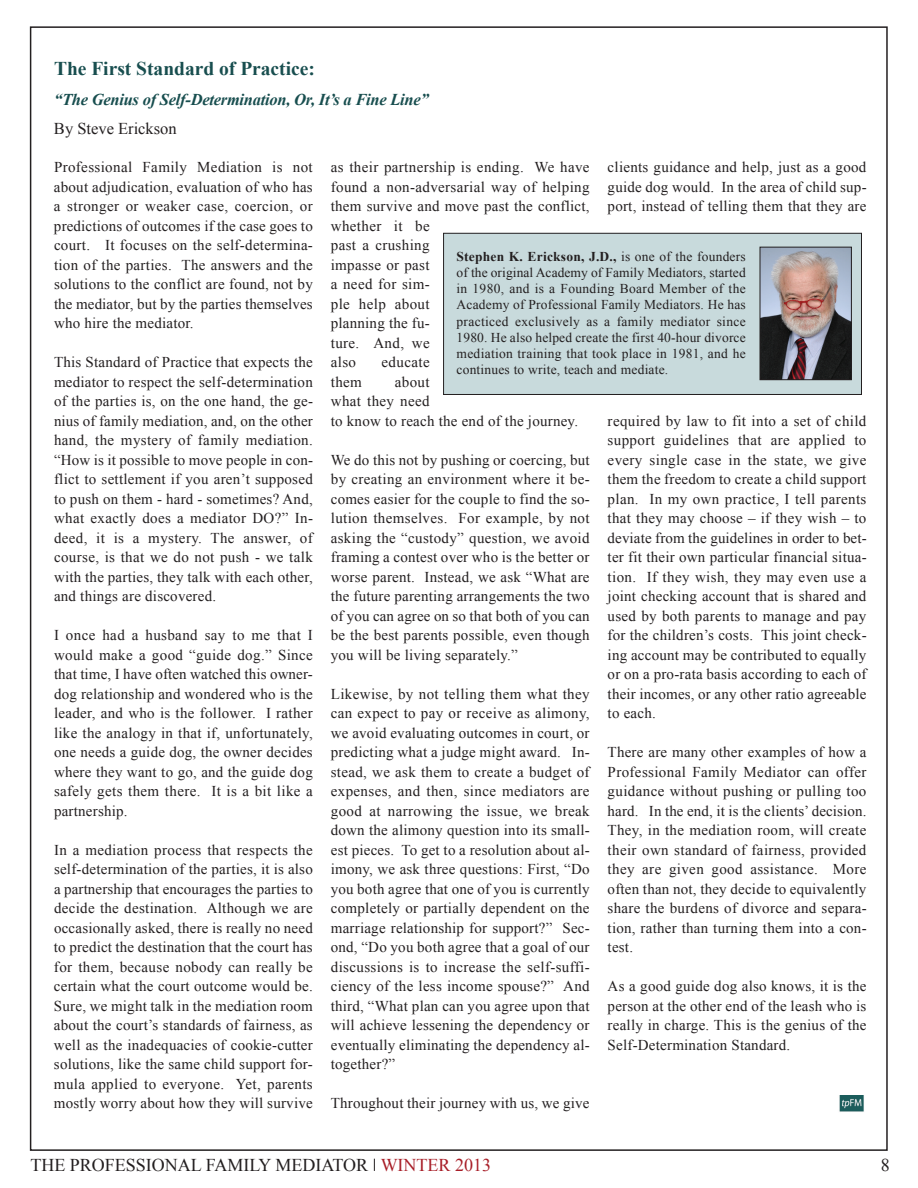
<style>
.page{position:relative;width:918px;height:1188px;background:#fff}
.page>*{position:absolute;margin:0;border:0;box-sizing:border-box;transform-origin:0 0}
.t1{font:700 19.5px "Times New Roman";color:#184e4f}
.t2{font:18px "Times New Roman";color:#231f20}
.t3{font:italic 700 16.5px "Times New Roman";letter-spacing:-.015em;color:#184e4f}
.t4{font:16.5px "Times New Roman";color:#231f20}
.t5{font:15px/19.5px "Times New Roman";letter-spacing:.015em;color:#231f20;text-align:justify}
.t6{font:13.5px/16.2px "Times New Roman";letter-spacing:.015em;color:#231f20;text-align:justify}
.s1{font-weight:700}
.s2{color:#a81e28}
</style>
<div class="page">
<svg style="left:374px;top:1159px;width:1px;height:12px"></svg>
<div style="left:444px;top:233px;width:417px;height:161px;background:#c8dadc"></div>
<div style="left:443px;top:233px;width:419px;height:162px;border:1px solid #231f20"></div>
<img style="left:762px;top:249px;width:88px;height:129px">
<div style="left:760px;top:247px;width:92px;height:133px;border:1px solid #231f20"></div>
<img style="left:839px;top:1095px;width:25px;height:17px">
<h1 class="t1" style="left:54px;top:58px;width:263px">The First Standard of Practice:</h1>
<p class="t3" style="left:54px;top:90px;width:376px">“The Genius of Self-Determination, Or, It’s a Fine Line”</p>
<p class="t4" style="left:54px;top:119px;width:124px">By Steve Erickson</p>
<p class="t5" style="left:54px;top:157px;width:260px">Professional Family Mediation is not about adjudication, evaluation of who has a stronger or weaker case, coercion, or predictions of outcomes if the case goes to court. It focuses on the self-determina&shy;tion of the parties. The answers and the solutions to the conflict are found, not by the mediator, but by the parties themselves who hire the mediator.</p>
<p class="t5" style="left:54px;top:352px;width:261px">This Standard of Practice that expects the mediator to respect the self-determination of the parties is, on the one hand, the ge&shy;nius of family mediation, and, on the other hand, the mystery of family mediation. “How is it possible to move people in con&shy;flict to settlement if you aren’t supposed to push on them - hard - sometimes? And, what exactly does a mediator DO?” In&shy;deed, it is a mystery. The answer, of course, is that we do not push - we talk with the parties, they talk with each other, and things are discovered.</p>
<p class="t5" style="left:54px;top:625px;width:260px">I once had a husband say to me that I would make a good “guide dog.” Since that time, I have often watched this owner&shy;dog relationship and wondered who is the leader, and who is the follower. I rather like the analogy in that if, unfortunately, one needs a guide dog, the owner decides where they want to go, and the guide dog safely gets them there. It is a bit like a partnership.</p>
<p class="t5" style="left:54px;top:840px;width:260px">In a mediation process that respects the self-determination of the parties, it is also a partnership that encourages the parties to decide the destination. Although we are occasionally asked, there is really no need to predict the destination that the court has for them, because nobody can really be certain what the court outcome would be.<br>Sure, we might talk in the mediation room about the court’s standards of fairness, as well as the inadequacies of cookie-cutter solutions, like the same child support for&shy;mula applied to everyone. Yet, parents mostly worry about how they will survive</p>
<p class="t5" style="left:608px;top:157px;width:261px">clients guidance and help, just as a good guide dog would. In the area of child sup&shy;port, instead of telling them that they are</p>
<p class="t5" style="left:331px;top:157px;width:260px;text-align:left">as their partnership is ending. We have found a non-adversarial way of helping them survive and move past the conflict, whether it be<br>past a crushing<br>impasse or past<br>a need for sim-<br>ple help about<br>planning the fu-<br>ture. And, we<br>also</p>
<p class="t6" style="left:457px;top:248px;width:291px"><span class="s1">Stephen K. Erickson, J.D.,</span> is one of the founders of the original Academy of Family Mediators, started in 1980, and is a Founding Board Member of the Academy of Professional Family Mediators. He has practiced exclusively as a family mediator since 1980. He also helped create the first 40-hour divorce mediation training that took place in 1981, and he continues to write, teach and mediate.</p>
<p class="t5" style="left:382px;top:352px;width:50px">educate</p>
<p class="t5" style="left:331px;top:372px;width:249px;text-align:left;text-indent:64px">about<br>what they need<br>to know to reach the end of the journey.</p>
<p class="t5" style="left:331px;top:450px;width:261px">We do this not by pushing or coercing, but by creating an environment where it be&shy;comes easier for the couple to find the so&shy;lution themselves. For example, by not asking the “custody” question, we avoid framing a contest over who is the better or worse parent. Instead, we ask “What are the future parenting arrangements the two of you can agree on so that both of you can be the best parents possible, even though you will be living separately.”</p>
<p class="t5" style="left:331px;top:684px;width:261px">Likewise, by not telling them what they can expect to pay or receive as alimony, we avoid evaluating outcomes in court, or predicting what a judge might award. In&shy;stead, we ask them to create a budget of expenses, and then, since mediators are good at narrowing the issue, we break down the alimony question into its small&shy;est pieces. To get to a resolution about al&shy;imony, we ask three questions: First, “Do you both agree that one of you is currently completely or partially dependent on the marriage relationship for support?” Sec&shy;ond, “Do you both agree that a goal of our discussions is to increase the self-suffi&shy;ciency of the less income spouse?” And third, “What plan can you agree upon that will achieve lessening the dependency or eventually eliminating the dependency al&shy;together?”</p>
<p class="t5" style="left:331px;top:1093px;width:260px">Throughout their journey with us, we give</p>
<p class="t5" style="left:331px;top:372px;width:33px">them</p>
<p class="t5" style="left:608px;top:411px;width:261px">required by law to fit into a set of child support guidelines that are applied to every single case in the state, we give them the freedom to create a child support plan. In my own practice, I tell parents that they may choose – if they wish – to deviate from the guidelines in order to bet&shy;ter fit their own particular financial situa&shy;tion. If they wish, they may even use a joint checking account that is shared and used by both parents to manage and pay for the children’s costs. This joint check&shy;ing account may be contributed to equally or on a pro-rata basis according to each of their incomes, or any other ratio agreeable to each.</p>
<p class="t5" style="left:608px;top:742px;width:261px">There are many other examples of how a Professional Family Mediator can offer guidance without pushing or pulling too hard. In the end, it is the clients’ decision.<br>They, in the mediation room, will create their own standard of fairness, provided they are given good assistance. More often than not, they decide to equivalently share the burdens of divorce and separa&shy;tion, rather than turning them into a con&shy;test.</p>
<p class="t5" style="left:608px;top:976px;width:260px">As a good guide dog also knows, it is the person at the other end of the leash who is really in charge. This is the genius of the Self-Determination Standard.</p>
<p class="t2" style="left:30px;top:1155px;width:462px">THE PROFESSIONAL FAMILY MEDIATOR <span class="s2">WINTER 2013</span></p>
<p class="t2" style="left:881px;top:1155px;width:10px">8</p>
</div>
